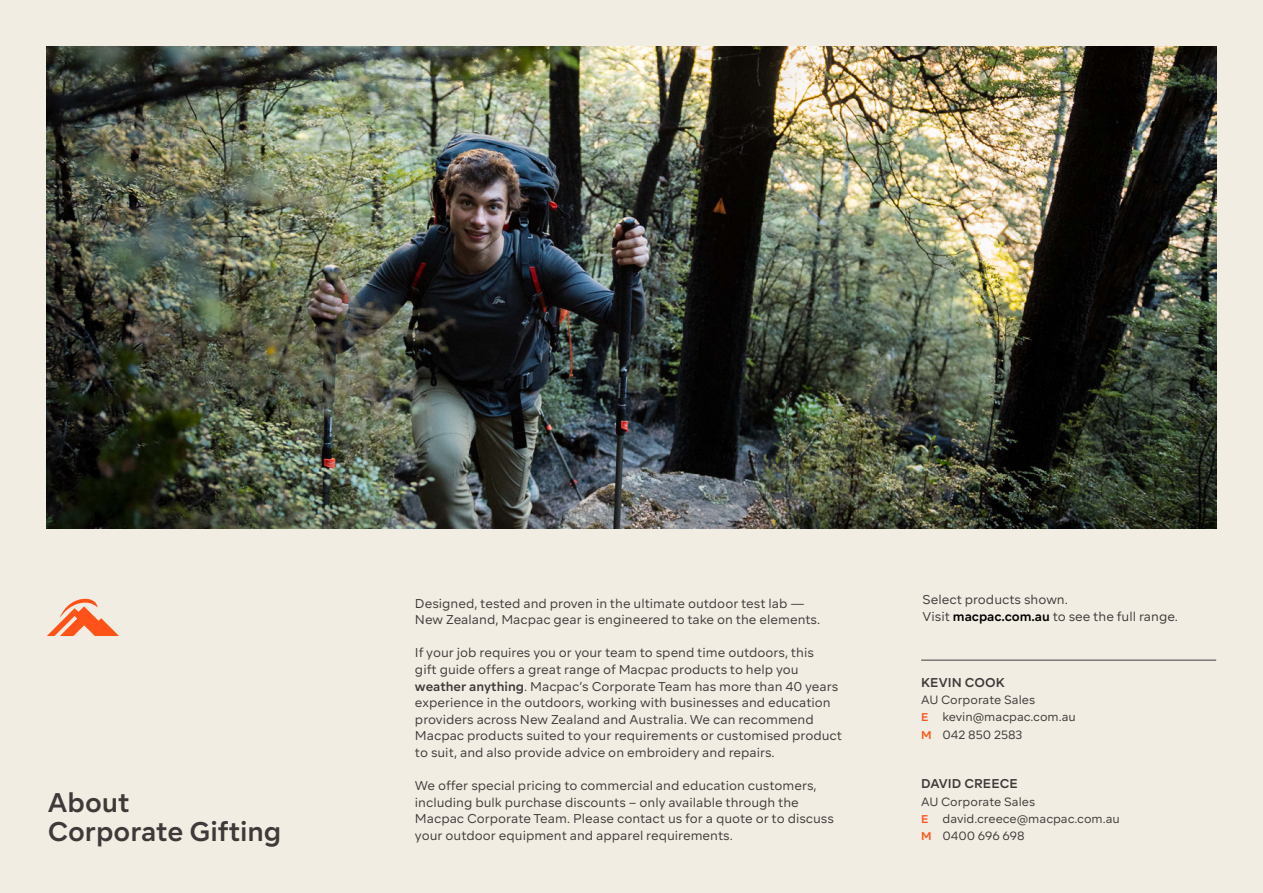
<style>
.page{position:relative;width:1263px;height:893px;background:#f2ede2}
.page>*{position:absolute;margin:0;border:0;box-sizing:border-box;transform-origin:0 0}
.t1{font:600 27px/29.7px "Segma";color:#3f3a3a}
.t2{font:12.75px/16.6px "Segma";color:#3f3a3a}
.t3{font:600 12.75px "Segma";letter-spacing:.01em;color:#3f3a3a}
.t4{font:12px/17.2px "Segma";color:#3f3a3a}
.s1{font-weight:600}
.s2{font-weight:600;color:#000}
.s3{font-weight:600;font-size:11.25px;color:#ff5219}
</style>
<div class="page">
<hr style="left:921px;top:660px;width:295px;height:1px;background:#3f3a3a">
<img style="left:47px;top:46px;width:1169px;height:483px">
<svg style="left:47px;top:599px;width:72px;height:37px"></svg>
<h1 class="t1" style="left:48px;top:787px;width:235px">About<br>Corporate Gifting</h1>
<p class="t2" style="left:415px;top:595px;width:407px">Designed, tested and proven in the ultimate outdoor test lab —<br>New Zealand, Macpac gear is engineered to take on the elements.</p>
<p class="t2" style="left:415px;top:644px;width:429px">If your job requires you or your team to spend time outdoors, this<br>gift guide offers a great range of Macpac products to help you <span class="s1">weather anything</span>. Macpac’s Corporate Team has more than 40 years experience in the outdoors, working with businesses and education providers across New Zealand and Australia. We can recommend Macpac products suited to your requirements or customised product to suit, and also provide advice on embroidery and repairs.</p>
<p class="t2" style="left:415px;top:777px;width:420px">We offer special pricing to commercial and education customers, including bulk purchase discounts – only available through the Macpac Corporate Team. Please contact us for a quote or to discuss your outdoor equipment and apparel requirements.</p>
<p class="t2" style="left:923px;top:591px;width:257px">Select products shown.<br>Visit <span class="s2">macpac.com.au</span> to see the full range.</p>
<p class="t3" style="left:921px;top:674px;width:85px">KEVIN COOK</p>
<p class="t4" style="left:921px;top:691px;width:156px">AU Corporate Sales<br><span class="s3">E</span> kevin@macpac.com.au<br><span class="s3">M</span> 042 850 2583</p>
<p class="t3" style="left:921px;top:776px;width:98px">DAVID CREECE</p>
<p class="t4" style="left:921px;top:793px;width:200px">AU Corporate Sales<br><span class="s3">E</span> david.creece@macpac.com.au<br><span class="s3">M</span> 0400 696 698</p>
</div>
